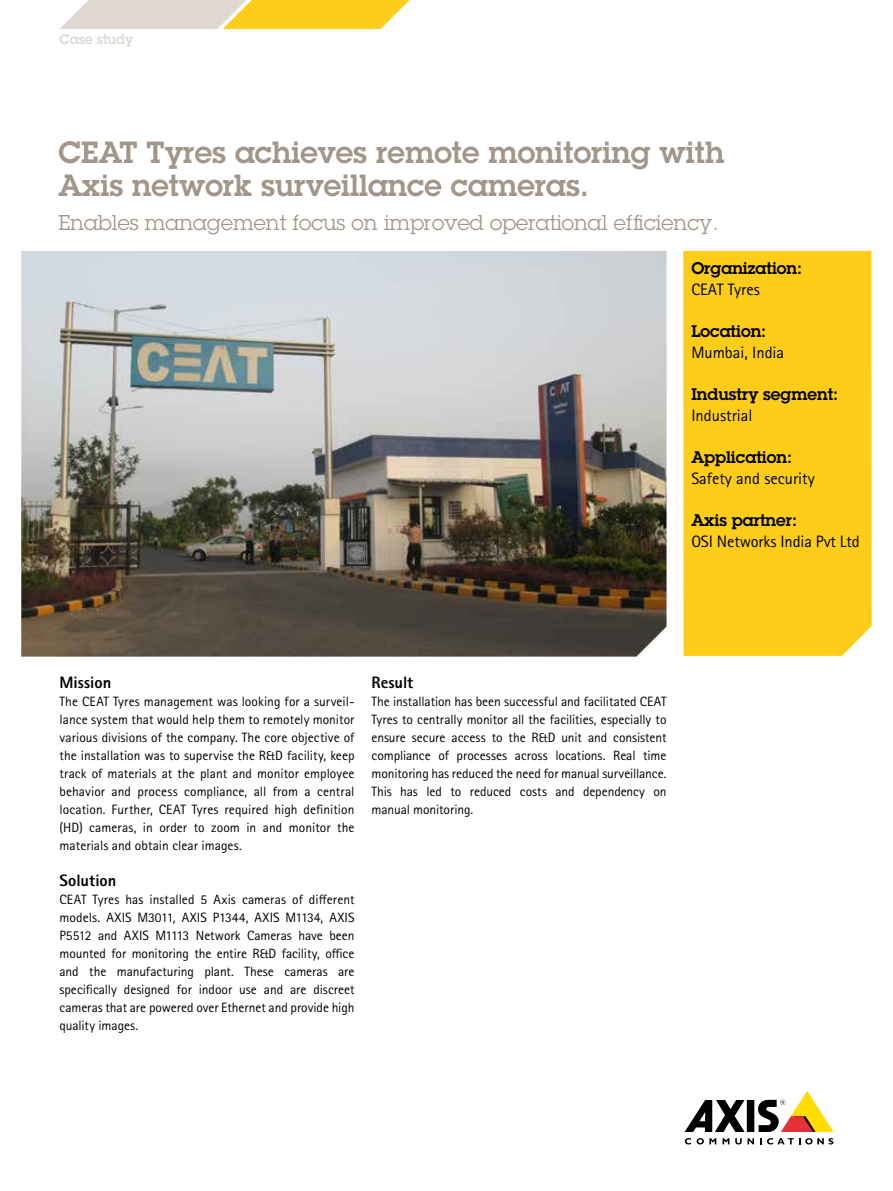
<style>
.page{position:relative;width:893px;height:1191px;background:#fff}
.page>*{position:absolute;margin:0;border:0;box-sizing:border-box;transform-origin:0 0}
.t1{font:600 30px/33px "Lubalin Graph ECG";color:#a19689}
.t2{font:21px "Lubalin Graph ECG";color:#a19689}
.t3{font:600 16.5px "Lubalin Graph ECG";color:#000}
.t4{font:16.5px "Rotis Sans Serif Pro";color:#000}
.t5{font:800 16.5px "Rotis Sans Serif Pro";color:#000}
.t6{font:16.5px "Rotis Sans Cyrillic";color:#000}
.t7{font:13.5px/18px "Rotis Sans Serif Pro";letter-spacing:-.005em;color:#000;text-align:justify}
.t8{font:600 13.5px "Lubalin Graph ECG";color:#dfd9d1}
</style>
<div class="page">
<div style="left:747px;top:1100px;width:7px;height:32px;background:#000"></div>
<svg style="left:685px;top:1100px;width:60px;height:32px"></svg>
<svg style="left:758px;top:1091px;width:75px;height:41px"></svg>
<svg style="left:685px;top:1138px;width:6px;height:6px"></svg>
<svg style="left:697px;top:1138px;width:19px;height:6px"></svg>
<svg style="left:723px;top:1138px;width:6px;height:6px"></svg>
<svg style="left:735px;top:1138px;width:19px;height:6px"></svg>
<svg style="left:760px;top:1138px;width:73px;height:6px"></svg>
<div style="left:683px;top:251px;width:189px;height:405px;background:#fecd1a"></div>
<svg style="left:60px;top:0;width:350px;height:29px;background:#f0d782"></svg>
<img style="left:21px;top:251px;width:645px;height:405px">
<p class="t8" style="left:60px;top:30px;width:75px">Case study</p>
<h1 class="t1" style="left:58px;top:136px;width:667px">CEAT Tyres achieves remote monitoring with<br>Axis network surveillance cameras.</h1>
<h2 class="t2" style="left:58px;top:209px;width:662px">Enables management focus on improved operational efficiency.</h2>
<p class="t3" style="left:691px;top:257px;width:112px">Organization:</p>
<p class="t4" style="left:691px;top:280px;width:70px">CEAT Tyres</p>
<p class="t3" style="left:691px;top:320px;width:76px">Location:</p>
<p class="t4" style="left:691px;top:343px;width:94px">Mumbai, India</p>
<p class="t3" style="left:691px;top:383px;width:148px">Industry segment:</p>
<p class="t6" style="left:691px;top:406px;width:63px">Industrial</p>
<p class="t3" style="left:691px;top:446px;width:102px">Application:</p>
<p class="t4" style="left:691px;top:469px;width:125px">Safety and security</p>
<p class="t3" style="left:691px;top:509px;width:107px">Axis partner:</p>
<p class="t4" style="left:691px;top:532px;width:170px">OSI Networks India Pvt Ltd</p>
<p class="t5" style="left:60px;top:671px;width:53px">Mission</p>
<p class="t7" style="left:60px;top:692px;width:297px">The CEAT Tyres management was looking for a surveil&shy;lance system that would help them to remotely monitor various divisions of the company. The core objective of the installation was to supervise the R&amp;D facility, keep track of materials at the plant and monitor employee behavior and process compliance, all from a central location. Further, CEAT Tyres required high definition (HD) cameras, in order to zoom in and monitor the materials and obtain clear images.</p>
<p class="t5" style="left:60px;top:869px;width:58px">Solution</p>
<p class="t7" style="left:60px;top:890px;width:296px">CEAT Tyres has installed 5 Axis cameras of different models. AXIS M3011, AXIS P1344, AXIS M1134, AXIS P5512 and AXIS M1113 Network Cameras have been mounted for monitoring the entire R&amp;D facility, office and the manufacturing plant. These cameras are specifically designed for indoor use and are discreet cameras that are powered over Ethernet and provide high quality images.</p>
<p class="t5" style="left:372px;top:671px;width:43px">Result</p>
<p class="t7" style="left:372px;top:692px;width:297px">The installation has been successful and facilitated CEAT Tyres to centrally monitor all the facilities, especially to ensure secure access to the R&amp;D unit and consistent compliance of processes across locations. Real time monitoring has reduced the need for manual surveillance.<br>This has led to reduced costs and dependency on manual monitoring.</p>
</div>
